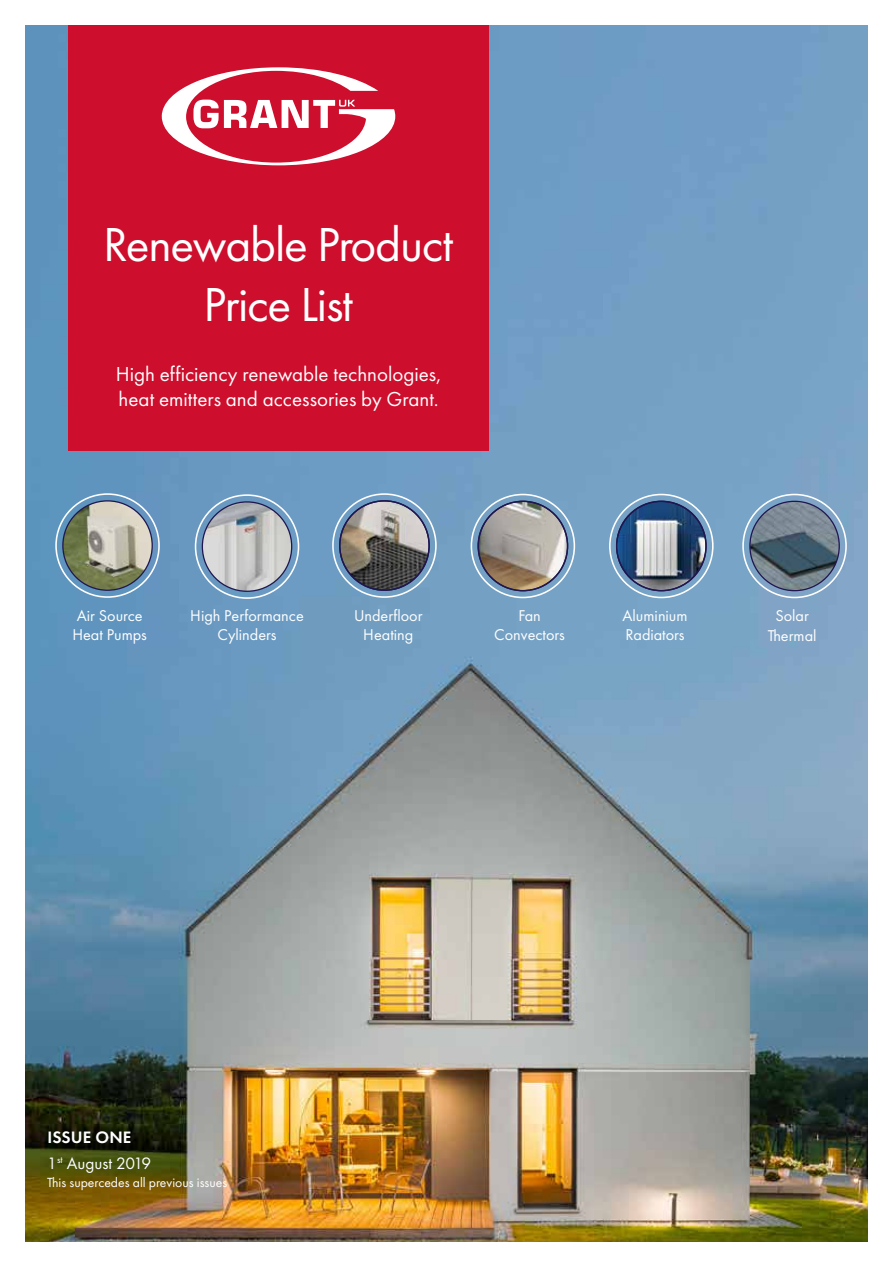
<style>
.page{position:relative;width:893px;height:1263px;background:#fff}
.page>*{position:absolute;margin:0;border:0;box-sizing:border-box;transform-origin:0 0}
.t1{font:49.5px/59.4px "Futura PT";letter-spacing:-.025em;color:#fff;text-align:center}
.t2{font:21px/25.2px "Futura PT";color:#fff}
.t3{font:17.1px/25.8px "Futura PT";color:#fff}
.t4{font:16.2px/19.5px "Futura PT";color:#fff;text-align:center}
.t5{font:13.8px "Futura PT";color:#fff}
.s1{font-weight:600}
</style>
<div class="page">
<img style="left:26px;top:26px;width:841px;height:1215px">
<svg style="left:195px;top:494px;width:104px;height:105px;background:#9fb1c2"></svg>
<svg style="left:55px;top:493px;width:105px;height:105px;background:#8b9fa2"></svg>
<svg style="left:742px;top:494px;width:105px;height:104px;background:#70889d"></svg>
<svg style="left:332px;top:493px;width:105px;height:105px;background:#7e8c98"></svg>
<svg style="left:471px;top:494px;width:104px;height:104px;background:#96a0a8"></svg>
<img style="left:609px;top:494px;width:105px;height:104px">
<div style="left:68px;top:26px;width:421px;height:425px;background:#ce0e2d"></div>
<svg style="left:162px;top:67px;width:233px;height:98px"></svg>
<h1 class="t1" style="left:103px;top:215px;width:351px">Renewable Product<br>Price List</h1>
<p class="t2" style="left:116px;top:361px;width:327px">High efficiency renewable technologies, heat emitters and accessories by Grant.</p>
<p class="t4" style="left:72px;top:606px;width:76px;text-align:left">Air Source<br>Heat Pumps</p>
<p class="t4" style="left:190px;top:606px;width:115px">High Performance<br>Cylinders</p>
<p class="t4" style="left:354px;top:606px;width:70px">Underfloor<br>Heating</p>
<p class="t4" style="left:494px;top:606px;width:72px">Fan<br>Convectors</p>
<p class="t4" style="left:622px;top:606px;width:67px;text-align:left">Aluminium<br>Radiators</p>
<p class="t4" style="left:768px;top:606px;width:50px">Solar<br>Thermal</p>
<p class="t3" style="left:47px;top:1124px;width:105px"><span class="s1">ISSUE ONE<br></span>1<sup>st</sup> August 2019</p>
<p class="t5" style="left:47px;top:1175px;width:181px">This supercedes all previous issues</p>
</div>
